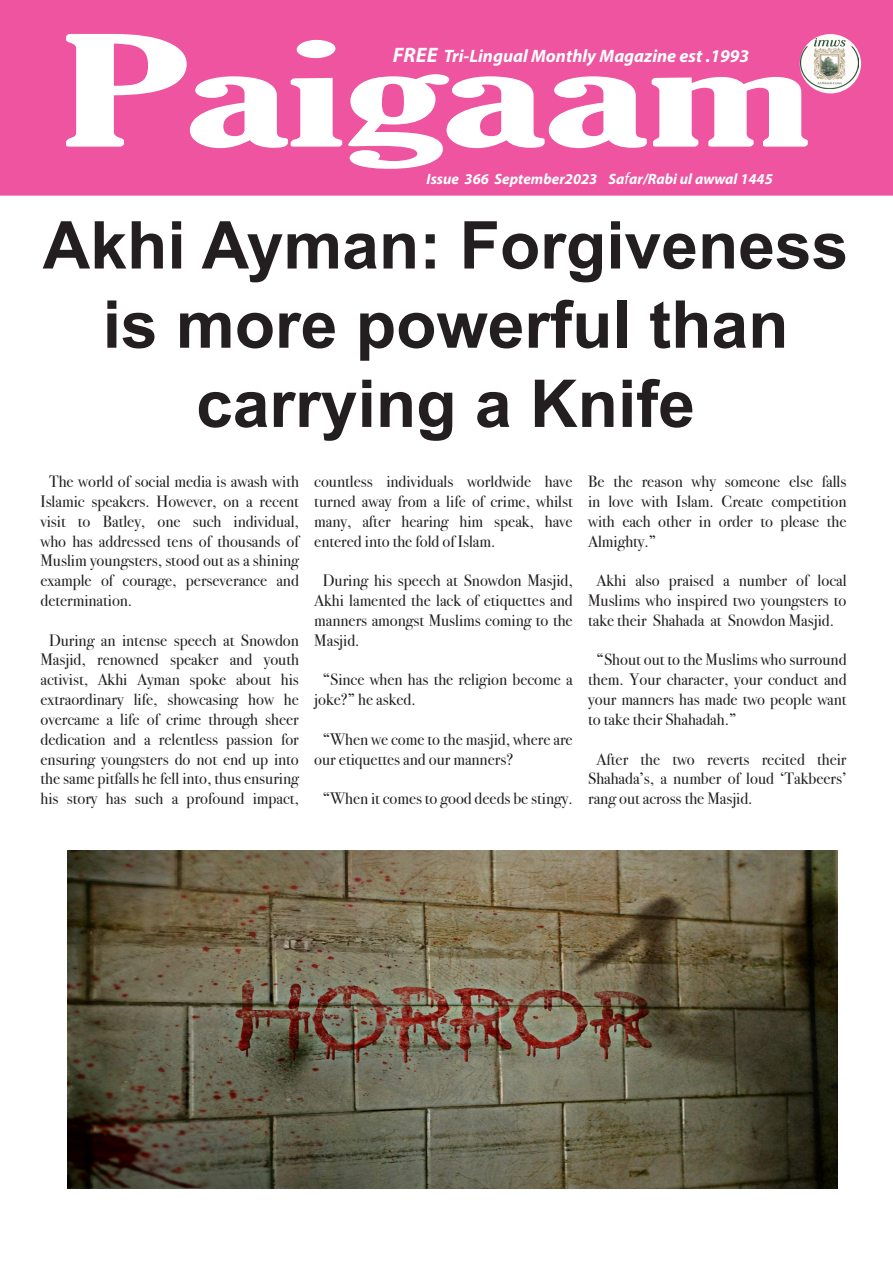
<style>
.page{position:relative;width:893px;height:1263px;background:#fff}
.page>*{position:absolute;margin:0;border:0;box-sizing:border-box;transform-origin:0 0}
.t1{font:extra-condensed 147px "Gloucester";color:#fff;scale:2.2 1}
.t2{font:700 66px "Arial";color:#231f20}
.t3{font:italic 700 18px "Myriad Pro";color:#fff}
.t4{font:16.5px/19.8px "Bodoni Svty Two OSITCTT";color:#231f20;text-align:justify}
.t5{font:italic 700 15px "Myriad Pro";color:#fff}
.s1{font-size:21px;color:#f6fbfa}
.s2{font-weight:400;font-size:16.5px}
</style>
<div class="page">
<div style="left:0;top:0;width:893px;height:196px;background:#ee549f"></div>
<svg style="left:800px;top:34px;width:61px;height:59px"></svg>
<img style="left:801px;top:38px;width:57px;height:50px">
<img style="left:68px;top:851px;width:769px;height:337px">
<p class="t1" style="left:61px;top:8px;width:343px">Paigaam</p>
<p class="t3" style="left:393px;top:45px;width:358px"><span class="s1">FREE</span> Tri-Lingual Monthly Magazine est .1993</p>
<p class="t5" style="left:427px;top:169px;width:348px">Issue 366 September2023 Sa<span class="s2">f</span>ar/Rabi ul awwal 1445</p>
<p class="t2" style="left:43px;top:201px;width:807px">Akhi Ayman: Forgiveness</p>
<p class="t2" style="left:103px;top:280px;width:687px">is more powerful than</p>
<p class="t2" style="left:196px;top:360px;width:500px">carrying a Knife</p>
<p class="t4" style="left:40px;top:472px;width:260px;text-indent:9px">The world of social media is awash with Islamic speakers. However, on a recent visit to Batley, one such individual, who has addressed tens of thousands of Muslim youngsters, stood out as a shining example of courage, perseverance and determination.</p>
<p class="t4" style="left:40px;top:630px;width:260px;text-align:center">During an intense speech at Snowdon Masjid, renowned speaker and youth activist, Akhi Ayman spoke about his extraordinary life, showcasing how he overcame a life of crime through sheer dedication and a relentless passion for ensuring youngsters do not end up into the same pitfalls he fell into, thus ensuring his story has such a profound impact,</p>
<p class="t4" style="left:314px;top:472px;width:260px">countless individuals worldwide have turned away from a life of crime, whilst many, after hearing him speak, have entered into the fold of Islam.</p>
<p class="t4" style="left:314px;top:571px;width:260px;text-indent:9px">During his speech at Snowdon Masjid, Akhi lamented the lack of etiquettes and manners amongst Muslims coming to the Masjid.</p>
<p class="t4" style="left:314px;top:670px;width:260px;text-indent:9px">“Since when has the religion become a joke?” he asked.</p>
<p class="t4" style="left:314px;top:729px;width:260px;text-indent:9px">“When we come to the masjid, where are our etiquettes and our manners?</p>
<p class="t4" style="left:323px;top:789px;width:251px">“When it comes to good deeds be stingy.</p>
<p class="t4" style="left:588px;top:472px;width:260px">Be the reason why someone else falls in love with Islam. Create competition with each other in order to please the Almighty.”</p>
<p class="t4" style="left:588px;top:571px;width:260px;text-indent:9px">Akhi also praised a number of local Muslims who inspired two youngsters to take their Shahada at Snowdon Masjid.</p>
<p class="t4" style="left:588px;top:650px;width:260px;text-indent:9px">“Shout out to the Muslims who surround them. Your character, your conduct and your manners has made two people want to take their Shahadah.”</p>
<p class="t4" style="left:588px;top:749px;width:260px;text-indent:9px">After the two reverts recited their Shahada’s, a number of loud ‘Takbeers’ rang out across the Masjid.</p>
</div>
